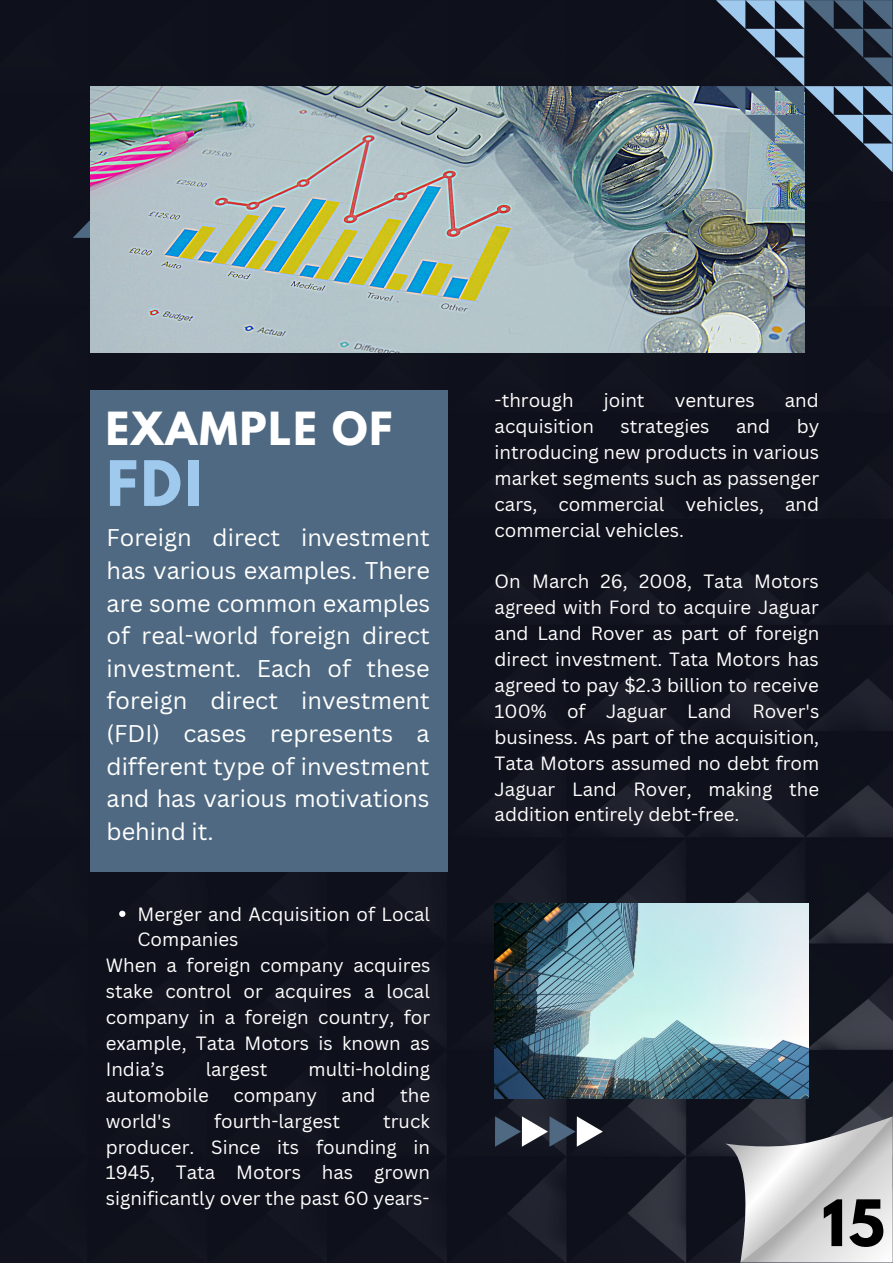
<style>
.page{position:relative;width:893px;height:1264px;background:#fff}
.page>*{position:absolute;margin:0;border:0;box-sizing:border-box;transform-origin:0 0}
.t1{font:700 56.7px "League Spartan";color:#000}
.t2{font:700 55.5px "League Spartan";color:#a0c9ee}
.t3{font:700 40.5px "League Spartan";letter-spacing:.05em;color:#fff}
.t4{font:23.55px/32.5px "Canva Sans";color:#fff;text-align:justify}
.t5{font:18.75px/26px "Canva Sans";color:#fff;text-align:justify}
</style>
<div class="page">
<img style="left:0;top:0;width:892px;height:1262px">
<div style="left:90px;top:390px;width:357px;height:482px;background:#4e6981"></div>
<svg style="left:725px;top:1116px;width:167px;height:146px;background:#adaeb0"></svg>
<svg style="left:73px;top:220px;width:17px;height:18px"></svg>
<svg style="left:495px;top:1116px;width:107px;height:30px"></svg>
<img style="left:494px;top:903px;width:314px;height:195px">
<img style="left:90px;top:86px;width:714px;height:266px">
<svg style="left:716px;top:0;width:176px;height:172px;background:#485868"></svg>
<svg style="left:119px;top:910px;width:6px;height:7px"></svg>
<p class="t3" style="left:106px;top:408px;width:288px">EXAMPLE OF</p>
<p class="t2" style="left:106px;top:456px;width:96px">FDI</p>
<p class="t4" style="left:106px;top:521px;width:325px">Foreign direct investment has various examples. There are some common examples of real-world foreign direct investment. Each of these foreign direct investment (FDI) cases represents a different type of investment and has various motivations behind it.</p>
<p class="t5" style="left:137px;top:900px;width:294px">Merger and Acquisition of Local<br>Companies</p>
<p class="t5" style="left:106px;top:952px;width:326px">When a foreign company acquires stake control or acquires a local company in a foreign country, for example, Tata Motors is known as India’s</p>
<p class="t5" style="left:206px;top:1055px;width:63px">largest</p>
<p class="t5" style="left:308px;top:1055px;width:123px">multi-holding</p>
<p class="t5" style="left:106px;top:1081px;width:104px">automobile</p>
<p class="t5" style="left:233px;top:1081px;width:85px">company</p>
<p class="t5" style="left:341px;top:1081px;width:36px">and</p>
<p class="t5" style="left:400px;top:1081px;width:31px">the</p>
<p class="t5" style="left:106px;top:1107px;width:67px">world's</p>
<p class="t5" style="left:214px;top:1107px;width:127px">fourth-largest</p>
<p class="t5" style="left:106px;top:1107px;width:326px;text-indent:277px">truck producer. Since its founding in 1945, Tata Motors has grown significantly over the past 60 years-</p>
<p class="t5" style="left:494px;top:387px;width:80px">-through</p>
<p class="t5" style="left:603px;top:387px;width:42px">joint</p>
<p class="t5" style="left:674px;top:387px;width:81px">ventures</p>
<p class="t5" style="left:784px;top:387px;width:36px">and</p>
<p class="t5" style="left:494px;top:413px;width:101px">acquisition</p>
<p class="t5" style="left:620px;top:413px;width:90px">strategies</p>
<p class="t5" style="left:736px;top:413px;width:36px">and</p>
<p class="t5" style="left:494px;top:413px;width:326px;text-indent:302px">by introducing new products in various market segments such as passenger cars, commercial vehicles, and commercial vehicles.</p>
<p class="t5" style="left:494px;top:568px;width:326px">On March 26, 2008, Tata Motors agreed with Ford to acquire Jaguar and Land Rover as part of foreign direct investment. Tata Motors has agreed to pay $2.3 billion to receive 100% of Jaguar Land Rover's business. As part of the acquisition, Tata Motors assumed no debt from Jaguar Land Rover, making the addition entirely debt-free.</p>
<p class="t1" style="left:822px;top:1194px;width:64px">15</p>
</div>
